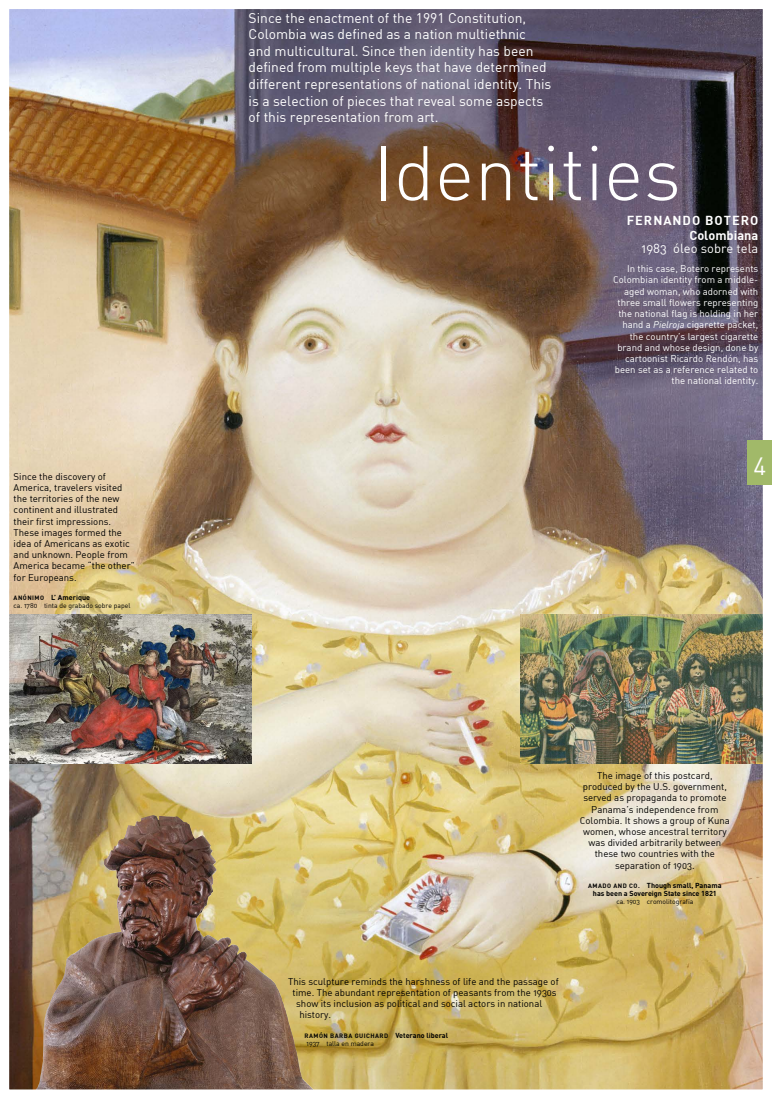
<style>
.page{position:relative;width:772px;height:1098px;background:#fff}
.page>*{position:absolute;margin:0;border:0;box-sizing:border-box;transform-origin:0 0}
.t1{font:76px "DIN Light Alternate";color:#fff}
.t2{font:24.48px "DIN";color:#fff}
.t3{font:13.8px/16.6px "DIN";color:#fff}
.t4{font:12.88px "DIN Regular Alternate";color:#fff}
.t5{font:12.8px/14.4px "DIN Bold";letter-spacing:.075em;color:#fff;text-align:right}
.t6{font:9.6px/11.2px "DIN Regular Alternate";color:#000}
.t7{font:9.6px/11.2px "DIN Regular Alternate";color:#fff;text-align:right}
.t8{font:700 7.2px/8px "DIN Pro";color:#000;text-align:center}
.t9{font:6.8px "DIN Regular Alternate";color:#000}
.t10{font:6.2px "DIN Bold";letter-spacing:.075em;color:#000}
.s1{font-family:"DIN Bold";font-weight:400;font-size:6.2px}
.s2{font-family:"DIN";font-style:italic}
.s3{font-family:"DIN Pro";font-weight:700;font-size:7.2px}
</style>
<div class="page">
<img style="left:9px;top:9px;width:762px;height:1081px">
<div style="left:747px;top:440px;width:24px;height:44px;background:#a1b969"></div>
<p class="t6" style="left:14px;top:470px;width:123px">Since the discovery of<br>America, travelers visited the territories of the new continent and illustrated their first impressions.<br>These images formed the idea of Americans as exotic and unknown. People from<br>America became “the other” for Europeans.</p>
<p class="t8" style="left:14px;top:593px;width:78px"><span class="s1">ANÓNIM O</span> L’ Amerique</p>
<p class="t9" style="left:14px;top:601px;width:118px">ca. 1780 tinta de grabado sobre papel</p>
<p class="t3" style="left:248px;top:9px;width:304px">Since the enactment of the 1991 Constitution, Colombia was defined as a nation multiethnic and multicultural. Since then identity has been defined from multiple keys that have determined different representations of national identity. This is a selection of pieces that reveal some aspects of this representation from art.</p>
<h1 class="t1" style="left:372px;top:126px;width:310px">Identities</h1>
<h3 class="t5" style="left:626px;top:213px;width:133px">FERNANDO BOTERO<br>COLOMBIANA</h3>
<h3 class="t4" style="left:641px;top:241px;width:118px">1983 óleo sobre tela</h3>
<p class="t7" style="left:612px;top:263px;width:146px">In this case, Botero represents<br>Colombian identity from a middle&shy;aged woman, who adorned with three small flowers representing the national flag is holding in her hand a <span class="s2">Pielroja</span> cigarette packet, the country’s largest cigarette brand and whose design, done by cartoonist Ricardo Rendón, has been set as a reference related to the national identity.</p>
<h2 class="t2" style="left:753px;top:451px;width:14px">4</h2>
<p class="t6" style="left:579px;top:769px;width:151px;text-align:center">The image of this postcard, produced by the U.S. government, served as propaganda to promote<br>Panama’s independence from<br>Colombia. It shows a group of Kuna women, whose ancestral territory was divided arbitrarily between these two countries with the separation of 1903.</p>
<p class="t8" style="left:587px;top:881px;width:135px"><span class="s1">AMADO AND C O.</span> Though small, Panama has been a Sovereign State since 1821</p>
<p class="t9" style="left:616px;top:897px;width:78px">ca. 1903 cromolitografía</p>
<p class="t6" style="left:288px;top:975px;width:272px">This sculpture reminds the harshness of life and the passage of</p>
<p class="t6" style="left:292px;top:986px;width:265px">time. The abundant representation of peasants from the 1930s</p>
<p class="t6" style="left:296px;top:997px;width:247px">show its inclusion as political and social actors in national</p>
<p class="t6" style="left:299px;top:1009px;width:33px">history.</p>
<p class="t10" style="left:304px;top:1031px;width:145px">RAM ÓN BARBA GUICHARD <span class="s3">Veterano liberal</span></p>
<p class="t9" style="left:306px;top:1039px;width:69px">1937 talla en madera</p>
</div>
